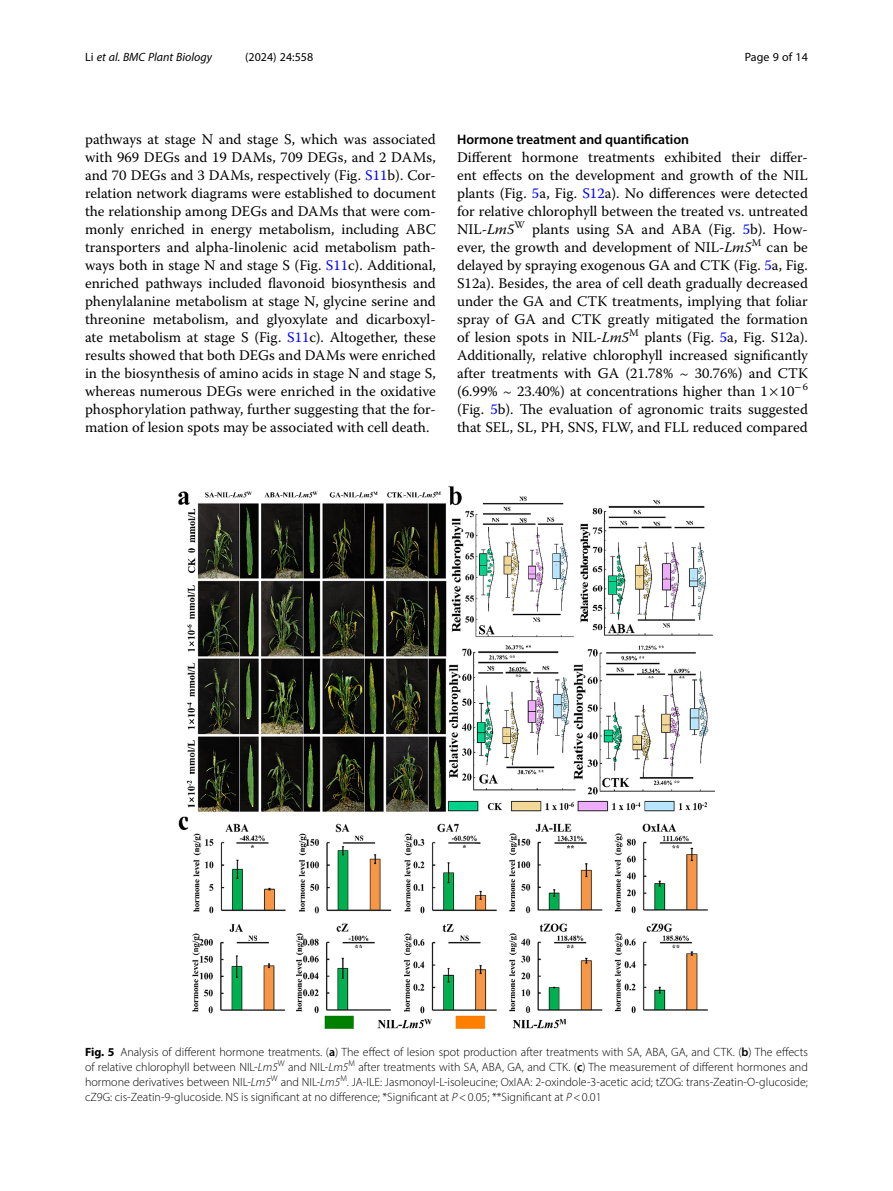
<style>
.page{position:relative;width:893px;height:1191px;background:#fff}
.page>*{position:absolute;margin:0;border:0;box-sizing:border-box;transform-origin:0 0}
.Body_Text{font:14.7px/18px "Warnock Pro";color:#000;text-align:justify}
.Head_2{font:600 13.8px "Myriad Pro";color:#000}
.Figure_Caption{font:300 12px/15px "Myriad Pro";color:#000;text-align:justify}
.t1{font:italic 12px "Myriad Pro";color:#000}
.t2{font:12px "Myriad Pro";color:#000}
.s1{font-style:normal}
.s2{color:#00f}
.s3{font-style:italic}
.s4{font-weight:700}
.s5{font-weight:600}
</style>
<div class="page">
<img style="left:179px;top:486px;width:535px;height:543px">
<p class="t1" style="left:85px;top:50px;width:128px"><span class="s1">Li</span> et al. BMC Plant Biology</p>
<p class="t2" style="left:245px;top:50px;width:70px">(2024) 24:558</p>
<p class="t2" style="left:745px;top:50px;width:65px">Page 9 of 14</p>
<p class="Body_Text" style="left:85px;top:130px;width:352px">pathways at stage N and stage S, which was associated with 969 DEGs and 19 DAMs, 709 DEGs, and 2 DAMs, and 70 DEGs and 3 DAMs, respectively (Fig. <span class="s2">S11</span>b). Cor&shy;relation network diagrams were established to document the relationship among DEGs and DAMs that were com&shy;monly enriched in energy metabolism, including ABC transporters and alpha-linolenic acid metabolism path&shy;ways both in stage N and stage S (Fig. <span class="s2">S11</span>c). Additional, enriched pathways included flavonoid biosynthesis and phenylalanine metabolism at stage N, glycine serine and threonine metabolism, and glyoxylate and dicarboxyl&shy;ate metabolism at stage S (Fig. <span class="s2">S11</span>c). Altogether, these results showed that both DEGs and DAMs were enriched in the biosynthesis of amino acids in stage N and stage S, whereas numerous DEGs were enriched in the oxidative phosphorylation pathway, further suggesting that the for&shy;mation of lesion spots may be associated with cell death.</p>
<p class="Head_2" style="left:457px;top:131px;width:233px">Hormone treatment and quantification</p>
<p class="Body_Text" style="left:457px;top:148px;width:352px">Different hormone treatments exhibited their differ&shy;ent effects on the development and growth of the NIL plants (Fig. <span class="s2">5</span>a, Fig. <span class="s2">S12</span>a). No differences were detected for relative chlorophyll between the treated vs. untreated NIL-<span class="s3">Lm5</span><sup>W</sup> plants using SA and ABA (Fig. <span class="s2">5</span>b). How&shy;ever, the growth and development of NIL-<span class="s3">Lm5</span><sup>M</sup> can be delayed by spraying exogenous GA and CTK (Fig. <span class="s2">5</span>a, Fig.<br>S12a). Besides, the area of cell death gradually decreased under the GA and CTK treatments, implying that foliar spray of GA and CTK greatly mitigated the formation of lesion spots in NIL-<span class="s3">Lm5</span><sup>M</sup> plants (Fig. <span class="s2">5</span>a, Fig. S12a).<br>Additionally, relative chlorophyll increased significantly after treatments with GA (21.78% ~ 30.76%) and CTK (6.99% ~ 23.40%) at concentrations higher than 1 10<sup>−</sup><sup>6 </sup>(Fig. <span class="s2">5</span>b). The evaluation of agronomic traits suggested that SEL, SL, PH, SNS, FLW, and FLL reduced compared</p>
<p class="Figure_Caption" style="left:85px;top:1044px;width:724px"><span class="s4">Fig. 5</span> Analysis of different hormone treatments. (<span class="s5">a</span>) The effect of lesion spot production after treatments with SA, ABA, GA, and CTK. (<span class="s5">b</span>) The effects of relative chlorophyll between NIL-<span class="s3">Lm5</span><sup>W</sup> and NIL-<span class="s3">Lm5</span><sup>M</sup> after treatments with SA, ABA, GA, and CTK. (<span class="s5">c</span>) The measurement of different hormones and hormone derivatives between NIL-<span class="s3">Lm5</span><sup>W</sup> and NIL-<span class="s3">Lm5</span><sup>M</sup>. JA-ILE: Jasmonoyl-L-isoleucine; OxIAA: 2-oxindole-3-acetic acid; tZOG: trans-Zeatin-O-glucoside; cZ9G: cis-Zeatin-9-glucoside. NS is significant at no difference; *Significant at <span class="s3">P</span>&lt;0.05; **Significant at <span class="s3">P</span>&lt;0.01</p>
</div>
